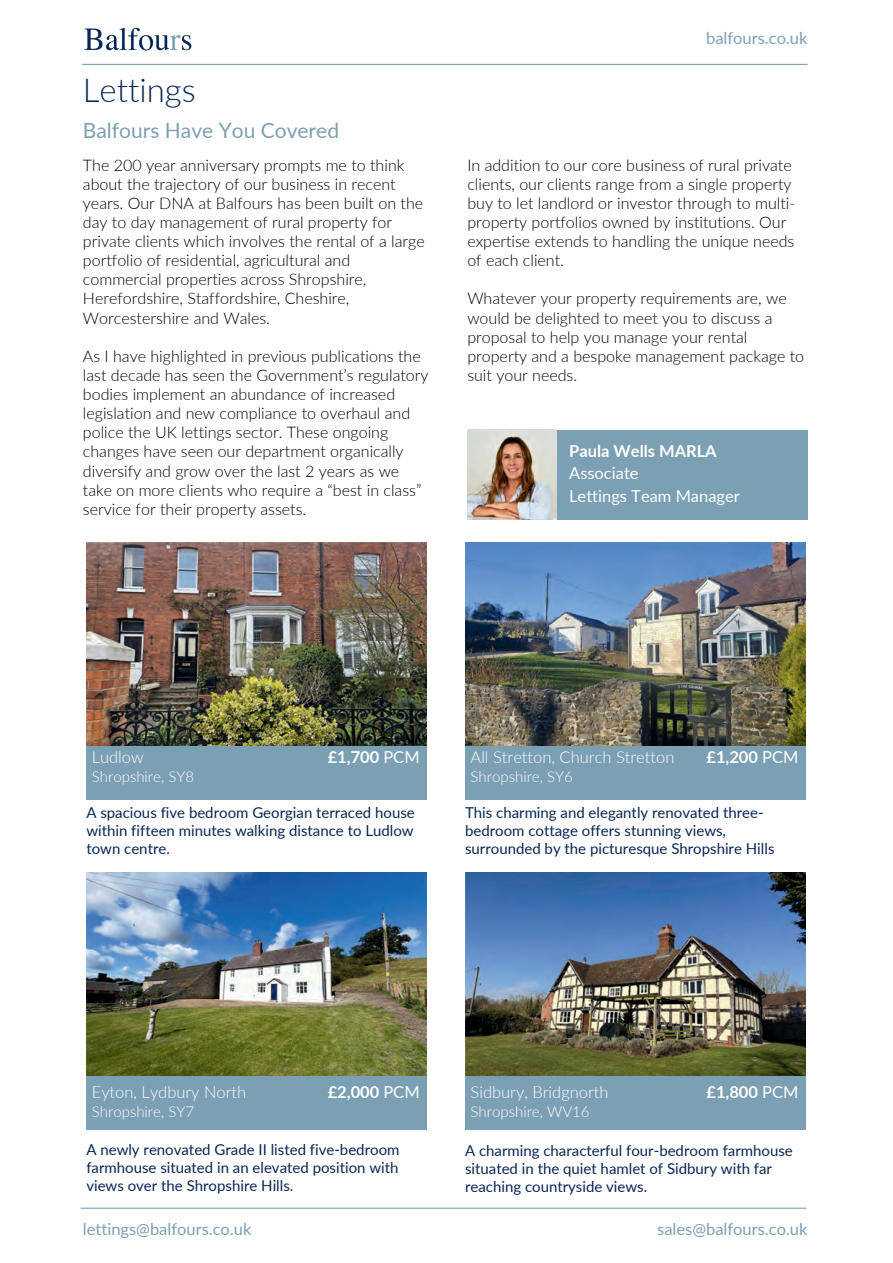
<style>
.page{position:relative;width:893px;height:1263px;background:#fff}
.page>*{position:absolute;margin:0;border:0;box-sizing:border-box;transform-origin:0 0}
.t1{font:300 33px "Lato";color:#082755}
.t2{font:21px "Lato";color:#7ba0b3}
.t3{font:300 16.5px "Lato";color:#fff}
.t4{font:16.5px "Lato";color:#7ba0b3}
.t5{font:700 16.5px "Lato";color:#fff}
.t6{font:16.5px/22.5px "Lato";color:#fff}
.t7{font:300 16.05px/19px "Lato";color:#000}
.t8{font:15px/18px "Lato";color:#082655;text-align:justify}
.t9{font:300 15px "Lato";color:#fff}
.s1{font-weight:400}
</style>
<div class="page">
<div style="left:467px;top:430px;width:340px;height:89px;background:#7ba0b3"></div>
<img style="left:467px;top:430px;width:89px;height:89px">
<img style="left:86px;top:542px;width:341px;height:204px">
<div style="left:86px;top:746px;width:341px;height:53px;background:#7ba0b3"></div>
<img style="left:465px;top:542px;width:340px;height:204px">
<div style="left:465px;top:746px;width:340px;height:53px;background:#7ba0b3"></div>
<img style="left:86px;top:873px;width:341px;height:203px">
<div style="left:86px;top:1076px;width:341px;height:54px;background:#7ba0b3"></div>
<img style="left:465px;top:873px;width:340px;height:203px">
<div style="left:465px;top:1076px;width:340px;height:54px;background:#7ba0b3"></div>
<img style="left:84px;top:27px;width:108px;height:24px">
<hr style="left:82px;top:64px;width:725px;height:1px;background:#7ba0b3">
<hr style="left:81px;top:1207px;width:725px;height:2px;background:#7ba0b3">
<h1 class="t1" style="left:83px;top:67px;width:114px">Lettings</h1>
<h2 class="t2" style="left:83px;top:115px;width:258px">Balfours Have You Covered</h2>
<p class="t7" style="left:83px;top:155px;width:343px">The 200 year anniversary prompts me to think about the trajectory of our business in recent years. Our DNA at Balfours has been built on the day to day management of rural property for private clients which involves the rental of a large portfolio of residential, agricultural and commercial properties across Shropshire, Herefordshire, Staffordshire, Cheshire, Worcestershire and Wales.</p>
<p class="t7" style="left:83px;top:346px;width:347px">As I have highlighted in previous publications the last decade has seen the Government’s regulatory bodies implement an abundance of increased legislation and new compliance to overhaul and police the UK lettings sector. These ongoing changes have seen our department organically diversify and grow over the last 2 years as we take on more clients who require a “best in class” service for their property assets.</p>
<p class="t4" style="left:706px;top:26px;width:103px">balfours.co.uk</p>
<p class="t7" style="left:467px;top:155px;width:329px">In addition to our core business of rural private clients, our clients range from a single property buy to let landlord or investor through to multi&shy;property portfolios owned by institutions. Our expertise extends to handling the unique needs of each client.</p>
<p class="t7" style="left:467px;top:288px;width:338px">Whatever your property requirements are, we would be delighted to meet you to discuss a proposal to help you manage your rental property and a bespoke management package to suit your needs.</p>
<p class="t5" style="left:569px;top:438px;width:149px">Paula Wells MARLA</p>
<p class="t6" style="left:569px;top:461px;width:172px">Associate<br>Lettings Team Manager</p>
<p class="t3" style="left:92px;top:746px;width:53px">Ludlow</p>
<p class="t5" style="left:328px;top:745px;width:93px">£1,700 <span class="s1">PCM</span></p>
<p class="t9" style="left:92px;top:766px;width:104px">Shropshire, SY8</p>
<p class="t8" style="left:86px;top:802px;width:330px">A spacious five bedroom Georgian terraced house within fifteen minutes walking distance to Ludlow town centre.</p>
<p class="t3" style="left:470px;top:746px;width:205px">All Stretton, Church Stretton</p>
<p class="t5" style="left:706px;top:745px;width:93px">£1,200 <span class="s1">PCM</span></p>
<p class="t9" style="left:470px;top:766px;width:104px">Shropshire, SY6</p>
<p class="t8" style="left:465px;top:802px;width:311px;text-align:left">This charming and elegantly renovated three&shy;bedroom cottage offers stunning views, surrounded by the picturesque Shropshire Hills</p>
<p class="t3" style="left:92px;top:1080px;width:156px">Eyton, Lydbury North</p>
<p class="t5" style="left:328px;top:1080px;width:93px">£2,000 <span class="s1">PCM</span></p>
<p class="t9" style="left:92px;top:1101px;width:104px">Shropshire, SY7</p>
<p class="t8" style="left:86px;top:1139px;width:315px">A newly renovated Grade II listed five-bedroom farmhouse situated in an elevated position with views over the Shropshire Hills.</p>
<p class="t4" style="left:83px;top:1217px;width:170px">lettings@balfours.co.uk</p>
<p class="t3" style="left:470px;top:1080px;width:140px">Sidbury, Bridgnorth</p>
<p class="t5" style="left:706px;top:1080px;width:93px">£1,800 <span class="s1">PCM</span></p>
<p class="t9" style="left:470px;top:1101px;width:121px">Shropshire, WV16</p>
<p class="t8" style="left:465px;top:1141px;width:329px;text-align:left">A charming characterful four-bedroom farmhouse situated in the quiet hamlet of Sidbury with far reaching countryside views.</p>
<p class="t4" style="left:657px;top:1217px;width:152px">sales@balfours.co.uk</p>
</div>
